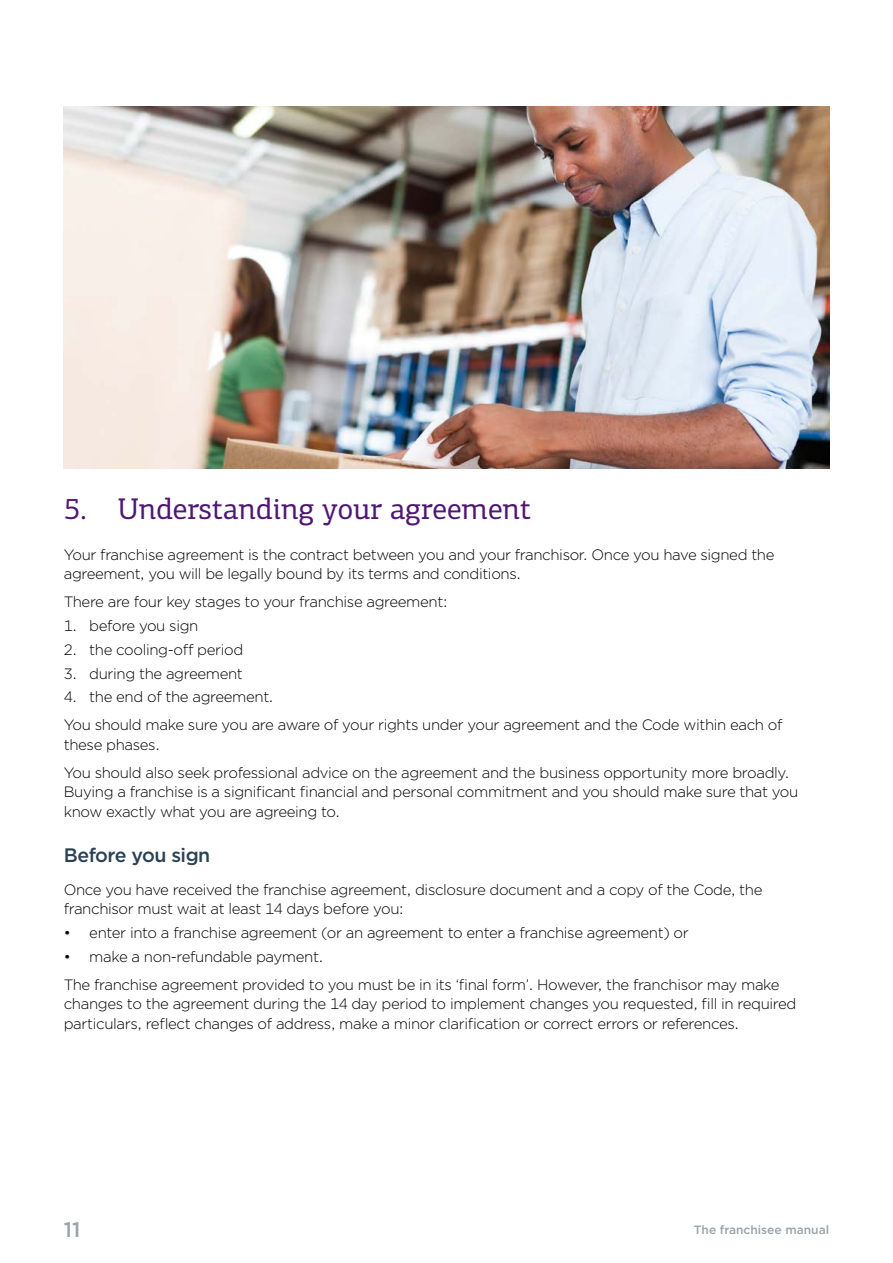
<style>
.page{position:relative;width:893px;height:1263px;background:#fff}
.page>*{position:absolute;margin:0;border:0;box-sizing:border-box;transform-origin:0 0}
.t1{font:30px "PF Centro Slab Pro";color:#4f1773}
.t2{font:500 21px "Gotham";color:#98a3ab}
.t3{font:500 19.5px "Gotham";letter-spacing:-.025em;color:#2a4154}
.t4{font:300 15px/19.5px "Gotham";letter-spacing:-.025em;color:#000}
.t5{font:500 12px "Gotham";color:#98a3ab}
</style>
<div class="page">
<img style="left:64px;top:106px;width:765px;height:363px">
<h1 class="t1" style="left:64px;top:491px;width:469px">5. Understanding your agreement</h1>
<p class="t4" style="left:64px;top:544px;width:712px">Your franchise agreement is the contract between you and your franchisor. Once you have signed the agreement, you will be legally bound by its terms and conditions.</p>
<p class="t4" style="left:64px;top:592px;width:385px">There are four key stages to your franchise agreement:</p>
<p class="t4" style="left:64px;top:616px;width:136px">1. before you sign</p>
<p class="t4" style="left:64px;top:639px;width:181px">2. the cooling-off period</p>
<p class="t4" style="left:64px;top:663px;width:181px">3. during the agreement</p>
<p class="t4" style="left:64px;top:683px;width:720px;line-height:28px">4. the end of the agreement.<br>You should make sure you are aware of your rights under your agreement and the Code within each of</p>
<p class="t4" style="left:64px;top:730px;width:727px;line-height:28px">these phases.<br>You should also seek professional advice on the agreement and the business opportunity more broadly.</p>
<p class="t4" style="left:64px;top:782px;width:736px">Buying a franchise is a significant financial and personal commitment and you should make sure that you know exactly what you are agreeing to.</p>
<h3 class="t3" style="left:64px;top:843px;width:148px">Before you sign</h3>
<p class="t4" style="left:64px;top:879px;width:700px">Once you have received the franchise agreement, disclosure document and a copy of the Code, the franchisor must wait at least 14 days before you:</p>
<p class="t4" style="left:64px;top:922px;width:626px">• enter into a franchise agreement (or an agreement to enter a franchise agreement) or</p>
<p class="t4" style="left:64px;top:942px;width:717px;line-height:28px">• make a non-refundable payment.<br>The franchise agreement provided to you must be in its ‘final form’. However, the franchisor may make</p>
<p class="t4" style="left:64px;top:993px;width:734px">changes to the agreement during the 14 day period to implement changes you requested, fill in required particulars, reflect changes of address, make a minor clarification or correct errors or references.</p>
<h2 class="t2" style="left:64px;top:1216px;width:18px">11</h2>
<p class="t5" style="left:694px;top:1222px;width:137px">The franchisee manual</p>
</div>
